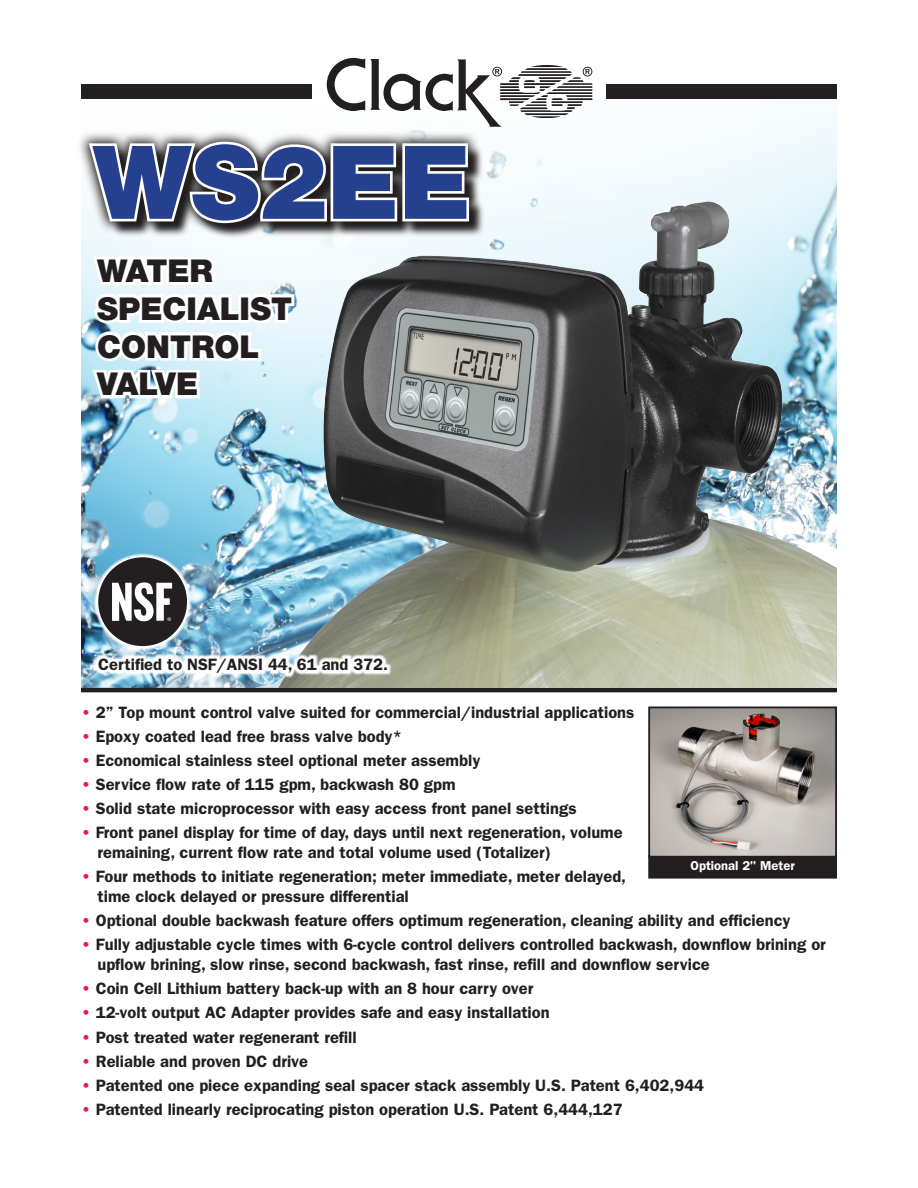
<style>
.page{position:relative;width:918px;height:1188px;background:#fff}
.page>*{position:absolute;margin:0;border:0;box-sizing:border-box;transform-origin:0 0}
.t1{font:900 102px "Helvetica Neue LT Std";color:#25408f}
.t2{font:900 31.5px/37.8px "Helvetica Neue LT Std";color:#231f20}
.t3{font:600 16.5px/19.8px "ITC Franklin Gothic Std";color:#231f20}
.t4{font:600 12.9px "ITC Franklin Gothic Std";color:#fff}
.s1{color:#ed1748}
</style>
<div class="page">
<img style="left:81px;top:99px;width:756px;height:589px">
<hr style="left:81px;top:688px;width:756px;height:4px;background:#231f20">
<svg style="left:327px;top:58px;width:265px;height:69px"></svg>
<div style="left:81px;top:84px;width:231px;height:15px;background:#231f20"></div>
<div style="left:606px;top:84px;width:231px;height:15px;background:#231f20"></div>
<svg style="left:79px;top:129px;width:403px;height:106px"></svg>
<svg style="left:85px;top:139px;width:387px;height:294px"></svg>
<img style="left:224px;top:189px;width:613px;height:499px">
<svg style="left:648px;top:706px;width:189px;height:173px;background:#958e8b"></svg>
<svg style="left:94px;top:552px;width:98px;height:99px;background:#96c2d7"></svg>
<div style="left:98px;top:557px;width:89px;height:89px;background:#231f20;border-radius:50%"></div>
<svg style="left:112px;top:582px;width:60px;height:39px"></svg>
<svg style="left:94px;top:653px;width:298px;height:25px"></svg>
<svg style="left:96px;top:651px;width:292px;height:35px"></svg>
<h1 class="t1" style="left:93px;top:122px;width:380px">WS2EE</h1>
<h2 class="t2" style="left:97px;top:252px;width:196px">WATER<br>SPECIALIST<br>CONTROL<br>VALVE</h2>
<p class="t3" style="left:98px;top:655px;width:291px">Certified to NSF/ANSI 44, 61 and 372.</p>
<p class="t3" style="left:81px;top:702px;width:555px"><span class="s1">•</span> 2” Top mount control valve suited for commercial/industrial applications</p>
<p class="t3" style="left:81px;top:726px;width:323px"><span class="s1">•</span> Epoxy coated lead free brass valve body*</p>
<p class="t3" style="left:81px;top:751px;width:401px"><span class="s1">•</span> Economical stainless steel optional meter assembly</p>
<p class="t3" style="left:81px;top:775px;width:376px"><span class="s1">•</span> Service flow rate of 115 gpm, backwash 80 gpm</p>
<p class="t3" style="left:81px;top:799px;width:497px"><span class="s1">•</span> Solid state microprocessor with easy access front panel settings</p>
<p class="t3" style="left:98px;top:823px;width:527px;text-indent:-16px"><span class="s1">•</span> Front panel display for time of day, days until next regeneration, volume remaining, current flow rate and total volume used (Totalizer)</p>
<p class="t3" style="left:98px;top:867px;width:530px;text-indent:-16px"><span class="s1">•</span> Four methods to initiate regeneration; meter immediate, meter delayed, time clock delayed or pressure differential</p>
<p class="t3" style="left:81px;top:911px;width:711px"><span class="s1">•</span> Optional double backwash feature offers optimum regeneration, cleaning ability and efficiency</p>
<p class="t3" style="left:98px;top:935px;width:730px;text-indent:-16px"><span class="s1">•</span> Fully adjustable cycle times with 6-cycle control delivers controlled backwash, downflow brining or upflow brining, slow rinse, second backwash, fast rinse, refill and downflow service</p>
<p class="t3" style="left:81px;top:979px;width:454px"><span class="s1">•</span> Coin Cell Lithium battery back-up with an 8 hour carry over</p>
<p class="t3" style="left:81px;top:1003px;width:470px"><span class="s1">•</span> 12-volt output AC Adapter provides safe and easy installation</p>
<p class="t3" style="left:81px;top:1027px;width:277px"><span class="s1">•</span> Post treated water regenerant refill</p>
<p class="t3" style="left:81px;top:1051px;width:229px"><span class="s1">•</span> Reliable and proven DC drive</p>
<p class="t3" style="left:81px;top:1075px;width:625px"><span class="s1">•</span> Patented one piece expanding seal spacer stack assembly U.S. Patent 6,402,944</p>
<p class="t3" style="left:81px;top:1099px;width:543px"><span class="s1">•</span> Patented linearly reciprocating piston operation U.S. Patent 6,444,127</p>
<p class="t4" style="left:691px;top:858px;width:106px">Optional 2" Meter</p>
</div>
